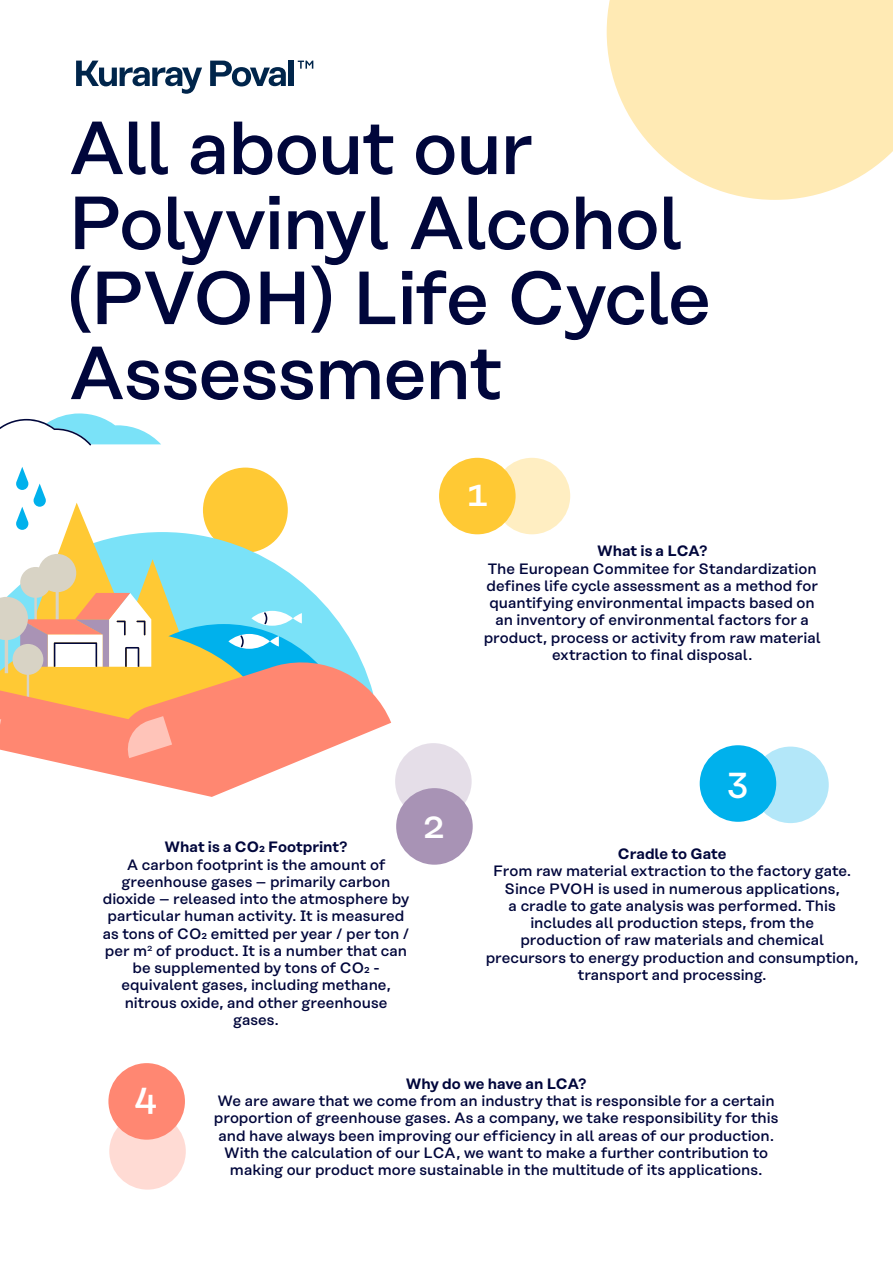
<style>
.page{position:relative;width:893px;height:1263px;background:#fff}
.page>*{position:absolute;margin:0;border:0;box-sizing:border-box;transform-origin:0 0}
.t1{font:500 75px/75px "Rational Text";letter-spacing:-.025em;color:#00063b}
.t2{font:500 36px "Rational Text";color:#fff}
.t3{font:500 15px/17.2px "Rational Text";color:#00063b;text-align:center}
.t4{font:600 15px "Rational Text";color:#00063b}
</style>
<div class="page">
<svg style="left:0;top:413px;width:161px;height:32px"></svg>
<svg style="left:38px;top:653px;width:353px;height:144px"></svg>
<svg style="left:0;top:467px;width:351px;height:291px"></svg>
<svg style="left:607px;top:0;width:286px;height:200px;fill:#ffeab4"></svg>
<div style="left:439px;top:458px;width:77px;height:76px;background:#ffc934;border-radius:50%"></div>
<svg style="left:494px;top:458px;width:76px;height:76px;fill:#ffeec2"></svg>
<div style="left:396px;top:788px;width:77px;height:77px;background:#a893b5;border-radius:50%"></div>
<svg style="left:395px;top:743px;width:77px;height:77px;fill:#e5dee8"></svg>
<div style="left:700px;top:745px;width:76px;height:77px;background:#00b1ec;border-radius:50%"></div>
<svg style="left:752px;top:746px;width:77px;height:77px;fill:#b3e7f9"></svg>
<div style="left:108px;top:1063px;width:77px;height:77px;background:#ff8772;border-radius:50%"></div>
<svg style="left:109px;top:1113px;width:77px;height:76px;fill:#ffdbd4"></svg>
<svg style="left:76px;top:61px;width:126px;height:33px"></svg>
<svg style="left:210px;top:61px;width:76px;height:25px"></svg>
<div style="left:288px;top:61px;width:6px;height:25px;background:#00254b"></div>
<svg style="left:298px;top:61px;width:15px;height:8px"></svg>
<h1 class="t1" style="left:68px;top:110px;width:645px">All about our<br>Polyvinyl Alcohol (PVOH) Life Cycle<br>Assessment</h1>
<h2 class="t2" style="left:466px;top:473px;width:23px">1</h2>
<p class="t4" style="left:597px;top:542px;width:112px">What is a LCA?</p>
<p class="t3" style="left:484px;top:560px;width:338px">The European Commitee for Standardization defines life cycle assessment as a method for quantifying environmental impacts based on an inventory of environmental factors for a product, process or activity from raw material extraction to final disposal.</p>
<p class="t4" style="left:164px;top:838px;width:185px">What is a CO2 Footprint?</p>
<p class="t3" style="left:103px;top:855px;width:308px">A carbon footprint is the amount of greenhouse gases – primarily carbon dioxide – released into the atmosphere by particular human activity. It is measured as tons of CO2 emitted per year / per ton / per m<sup>2</sup> of product. It is a number that can be supplemented by tons of CO2 - equivalent gases, including methane, nitrous oxide, and other greenhouse gases.</p>
<h2 class="t2" style="left:424px;top:804px;width:22px">2</h2>
<h2 class="t2" style="left:727px;top:760px;width:23px">3</h2>
<p class="t4" style="left:618px;top:845px;width:110px">Cradle to Gate</p>
<p class="t3" style="left:486px;top:862px;width:374px">From raw material extraction to the factory gate.<br>Since PVOH is used in numerous applications,<br>a cradle to gate analysis was performed. This includes all production steps, from the<br>production of raw materials and chemical precursors to energy production and consumption, transport and processing.</p>
<h2 class="t2" style="left:134px;top:1076px;width:25px">4</h2>
<p class="t4" style="left:406px;top:1075px;width:182px">Why do we have an LCA?</p>
<p class="t3" style="left:214px;top:1092px;width:566px">We are aware that we come from an industry that is responsible for a certain proportion of greenhouse gases. As a company, we take responsibility for this and have always been improving our efficiency in all areas of our production.<br>With the calculation of our LCA, we want to make a further contribution to making our product more sustainable in the multitude of its applications.</p>
</div>
